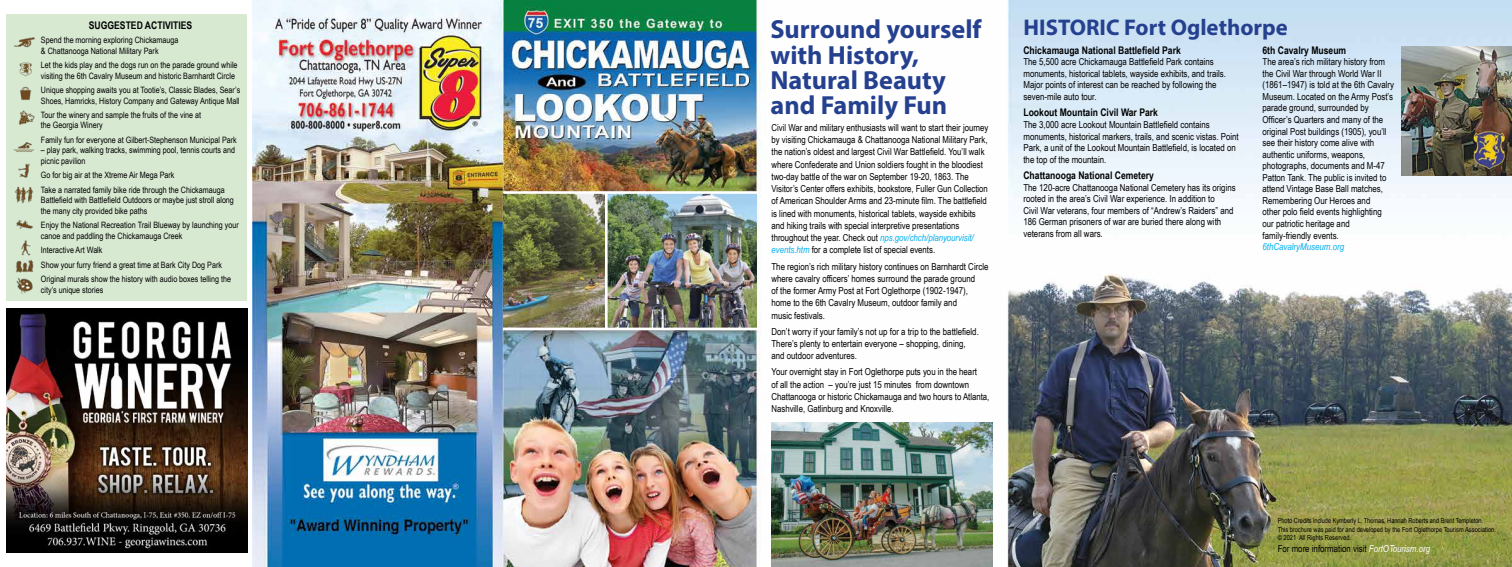
<style>
.page{position:relative;width:1512px;height:567px;background:#fff}
.page>*{position:absolute;margin:0;border:0;box-sizing:border-box;transform-origin:0 0}
.t1{font:700 26.25px/25.4px "Myriad Pro";color:#24408f}
.t2{font:700 22.75px "Myriad Pro";color:#24408f}
.t3{font:700 10.5px "Arial Narrow";color:#000}
.t4{font:9.62px/11.5px "Arial Narrow";color:#000}
.t5{font:italic 9.62px "Arial Narrow";color:#00aeef}
.t6{font:8.75px/10.5px "Arial Narrow";color:#000}
.t7{font:7px/8.4px "Arial Narrow";color:#000}
.s1{font-style:italic;color:#00aeef}
.s2{font-style:italic;color:#fff}
</style>
<div class="page">
<div style="left:6px;top:14px;width:241px;height:287px;background:#d8e9d2"></div>
<img style="left:252px;top:0;width:1260px;height:567px">
<img style="left:6px;top:309px;width:242px;height:244px">
<img style="left:13px;top:37px;width:22px;height:257px">
<img style="left:1401px;top:47px;width:111px;height:129px">
<img style="left:608px;top:194px;width:149px;height:134px">
<img style="left:503px;top:194px;width:102px;height:134px">
<img style="left:772px;top:423px;width:220px;height:144px">
<hr style="left:503px;top:191px;width:256px;height:3px;background:#fff">
<hr style="left:503px;top:328px;width:256px;height:2px;background:#fff">
<hr style="left:605px;top:193px;width:3px;height:136px;background:#fff">
<p class="t3" style="left:89px;top:17px;width:105px">SUGGESTED ACTIVITIES</p>
<p class="t6" style="left:41px;top:35px;width:139px">Spend the morning exploring Chickamauga &amp; Chattanooga National Military Park</p>
<p class="t6" style="left:41px;top:59px;width:198px">Let the kids play and the dogs run on the parade ground while visiting the 6th Cavalry Museum and historic Barnhardt Circle</p>
<p class="t6" style="left:41px;top:84px;width:201px">Unique shopping awaits you at Tootie’s, Classic Blades, Sear’s<br>Shoes, Hamricks, History Company and Gateway Antique Mall</p>
<p class="t6" style="left:41px;top:109px;width:162px">Tour the winery and sample the fruits of the vine at the Georgia Winery</p>
<p class="t6" style="left:41px;top:134px;width:197px">Family fun for everyone at Gilbert-Stephenson Municipal Park</p>
<p class="t6" style="left:41px;top:145px;width:196px">– play park, walking tracks, swimming pool, tennis courts and picnic pavilion</p>
<p class="t6" style="left:41px;top:168px;width:185px;line-height:14.4px">Go for big air at the Xtreme Air Mega Park<br>Take a narrated family bike ride through the Chickamauga</p>
<p class="t6" style="left:41px;top:195px;width:195px">Battlefield with Battlefield Outdoors or maybe just stroll along the many city provided bike paths</p>
<p class="t6" style="left:41px;top:220px;width:199px">Enjoy the National Recreation Trail Blueway by launching your canoe and paddling the Chickamauga Creek</p>
<p class="t6" style="left:41px;top:243px;width:192px;line-height:14.4px">Interactive Art Walk<br>Show your furry friend a great time at Bark City Dog Park<br>Original murals show the history with audio boxes telling the</p>
<p class="t6" style="left:41px;top:284px;width:64px">city’s unique stories</p>
<h1 class="t1" style="left:770px;top:16px;width:213px">Surround yourself</h1>
<h2 class="t2" style="left:1024px;top:13px;width:266px">HISTORIC Fort Oglethorpe</h2>
<h1 class="t1" style="left:770px;top:41px;width:178px">with History,<br>Natural Beauty and Family Fun</h1>
<p class="t3" style="left:1263px;top:42px;width:85px">6th Cavalry Museum</p>
<p class="t3" style="left:1023px;top:42px;width:159px">Chickamauga National Battlefield Park</p>
<p class="t4" style="left:1023px;top:56px;width:204px">The 5,500 acre Chickamauga Battlefield Park contains monuments, historical tablets, wayside exhibits, and trails.<br>Major points of interest can be reached by following the seven-mile auto tour.</p>
<p class="t3" style="left:1023px;top:105px;width:136px">Lookout Mountain Civil War Park</p>
<p class="t4" style="left:1023px;top:119px;width:217px">The 3,000 acre Lookout Mountain Battlefield contains monuments, historical markers, trails, and scenic vistas. Point Park, a unit of the Lookout Mountain Battlefield, is located on the top of the mountain.</p>
<p class="t3" style="left:1023px;top:168px;width:132px">Chattanooga National Cemetery</p>
<p class="t4" style="left:1023px;top:181px;width:214px">The 120-acre Chattanooga National Cemetery has its origins rooted in the area’s Civil War experience. In addition to<br>Civil War veterans, four members of “Andrew’s Raiders” and 186 German prisoners of war are buried there along with veterans from all wars.</p>
<p class="t4" style="left:1263px;top:56px;width:133px">The area’s rich military history from the Civil War through World War II (1861–1947) is told at the 6th Cavalry Museum. Located on the Army Post’s parade ground, surrounded by Officer’s Quarters and many of the original Post buildings (1905), you’ll see their history come alive with authentic uniforms, weapons, photographs, documents and M-47<br>Patton Tank. The public is invited to attend Vintage Base Ball matches, Remembering Our Heroes and<br>other polo field events highlighting our patriotic heritage and family-friendly events.</p>
<p class="t5" style="left:1263px;top:240px;width:83px">6thCavalryMuseum.org</p>
<p class="t4" style="left:772px;top:121px;width:219px;line-height:12.2px">Civil War and military enthusiasts will want to start their journey by visiting Chickamauga &amp; Chattanooga National Military Park, the nation’s oldest and largest Civil War Battlefield. You’ll walk where Confederate and Union soldiers fought in the bloodiest two-day battle of the war on September 19-20, 1863. The Visitor’s Center offers exhibits, bookstore, Fuller Gun Collection of American Shoulder Arms and 23-minute film. The battlefield is lined with monuments, historical tablets, wayside exhibits and hiking trails with special interpretive presentations throughout the year. Check out <span class="s1">nps.gov/chch/planyourvisit/ events.htm</span> for a complete list of special events.</p>
<p class="t4" style="left:772px;top:260px;width:218px;line-height:12.2px">The region’s rich military history continues on Barnhardt Circle where cavalry officers’ homes surround the parade ground<br>of the former Army Post at Fort Oglethorpe (1902-1947), home to the 6th Cavalry Museum, outdoor family and<br>music festivals.</p>
<p class="t4" style="left:772px;top:325px;width:209px;line-height:12.2px">Don’t worry if your family’s not up for a trip to the battlefield.<br>There’s plenty to entertain everyone – shopping, dining, and outdoor adventures.</p>
<p class="t4" style="left:772px;top:366px;width:219px;line-height:12.2px">Your overnight stay in Fort Oglethorpe puts you in the heart<br>of all the action – you’re just 15 minutes from downtown Chattanooga or historic Chickamauga and two hours to Atlanta, Nashville, Gatlinburg and Knoxville.</p>
<p class="t7" style="left:1278px;top:516px;width:220px">Photo Credits include Kymberly L. Thomas, Hannah Roberts and Brent Templeton.<br>This brochure was paid for and developed by the Fort Oglethorpe Tourism Association. © 2021 All Rights Reserved.</p>
<p class="t4" style="left:1278px;top:542px;width:154px">For more information visit <span class="s2">FortOTourism.org</span></p>
</div>
